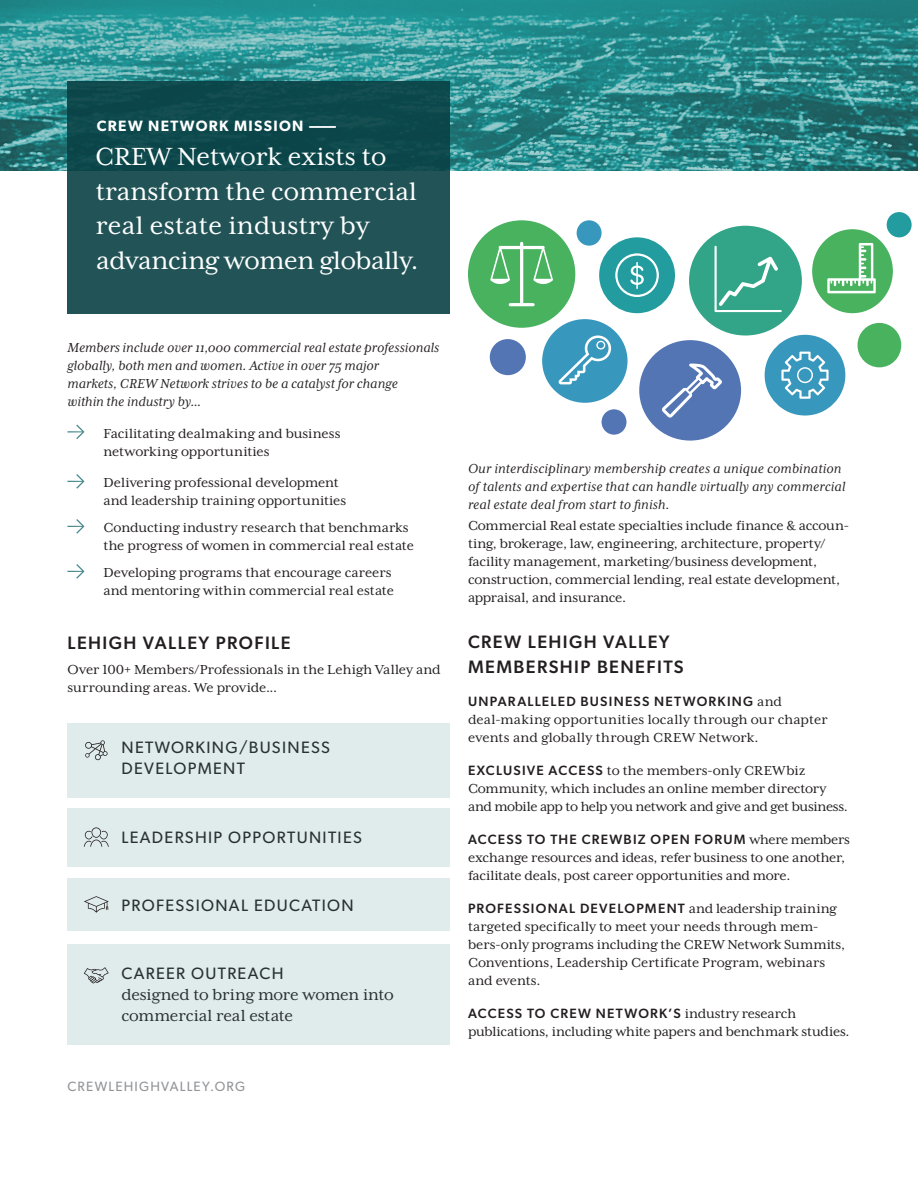
<style>
.page{position:relative;width:918px;height:1188px;background:#fff}
.page>*{position:absolute;margin:0;border:0;box-sizing:border-box;transform-origin:0 0}
.Pull_Quote_Body{font:28.5px/34.5px "Mrs Eaves XL Serif OT";color:#fff}
.Callout_Body{font:500 18px/25.5px "Gibson";letter-spacing:.08em;color:#231f20}
.Callout_Body-2{font:18px/21px "Mrs Eaves XL Serif OT";letter-spacing:-.01em;color:#231f20}
.Callout_Body-3{font:16.5px/21px "Gibson";letter-spacing:.08em;color:#231f20}
.Callout_Body-4{font:15px/18px "Mrs Eaves XL Serif OT";letter-spacing:-.005em;color:#231f20}
.Callout_Body-5{font:italic 15px/18px "Mrs Eaves XL Serif OT";letter-spacing:.01em;color:#231f20}
.Callout_Body-6{font:15px/18px "Mrs Eaves XL Serif OT";letter-spacing:.015em;color:#231f20}
.Pull_Quote_Body-2{font:600 15px "Gibson";letter-spacing:.09em;color:#fff}
.Callout_Body-7{font:500 13.5px "Gibson";letter-spacing:.09em;color:#231f20}
.Callout_Body-8{font:13.5px "Gibson";letter-spacing:.09em;color:#939598}
.s1{font-family:"Mrs Eaves XL Serif OT";font-weight:400;font-size:15px}
.s2{font-family:"Gibson";font-weight:500;font-size:13.5px}
</style>
<div class="page">
<svg style="left:68px;top:425px;width:17px;height:14px"></svg>
<svg style="left:68px;top:474px;width:17px;height:15px"></svg>
<svg style="left:68px;top:519px;width:17px;height:15px"></svg>
<svg style="left:68px;top:564px;width:17px;height:15px"></svg>
<div style="left:68px;top:723px;width:382px;height:74px;background:#e0ebeb"></div>
<div style="left:68px;top:808px;width:382px;height:58px;background:#e0ebeb"></div>
<div style="left:68px;top:878px;width:382px;height:53px;background:#e0ebeb"></div>
<div style="left:68px;top:944px;width:382px;height:101px;background:#e0ebeb"></div>
<img style="left:0;top:0;width:918px;height:171px">
<div style="left:68px;top:81px;width:382px;height:232px;background:linear-gradient(to bottom,#0c484b,#28585a)"></div>
<svg style="left:84px;top:827px;width:25px;height:20px"></svg>
<svg style="left:84px;top:896px;width:25px;height:17px"></svg>
<svg style="left:84px;top:967px;width:25px;height:16px"></svg>
<svg style="left:85px;top:740px;width:23px;height:20px"></svg>
<svg style="left:468px;top:220px;width:425px;height:221px"></svg>
<div style="left:490px;top:339px;width:36px;height:36px;background:#5375b4;border-radius:50%"></div>
<div style="left:602px;top:409px;width:25px;height:26px;background:#5375b4;border-radius:50%"></div>
<div style="left:887px;top:212px;width:25px;height:25px;background:#229c9f;border-radius:50%"></div>
<div style="left:577px;top:220px;width:25px;height:26px;background:#3897bc;border-radius:50%"></div>
<div style="left:858px;top:323px;width:43px;height:44px;background:#48b25e;border-radius:50%"></div>
<p class="Pull_Quote_Body-2" style="left:97px;top:117px;width:241px">CREW NETWORK MISSION —</p>
<p class="Pull_Quote_Body" style="left:95px;top:140px;width:325px">CREW Network exists to transform the commercial real estate industry by advancing women globally.</p>
<p class="Callout_Body-5" style="left:68px;top:339px;width:373px">Members include over 11,000 commercial real estate professionals globally, both men and women. Active in over 75 major<br>markets, CREW Network strives to be a catalyst for change<br>within the industry by...</p>
<p class="Callout_Body-4" style="left:104px;top:424px;width:238px">Facilitating dealmaking and business networking opportunities</p>
<p class="Callout_Body-4" style="left:103px;top:474px;width:244px">Delivering professional development and leadership training opportunities</p>
<p class="Callout_Body-4" style="left:104px;top:519px;width:312px">Conducting industry research that benchmarks the progress of women in commercial real estate</p>
<p class="Callout_Body-4" style="left:104px;top:564px;width:292px">Developing programs that encourage careers and mentoring within commercial real estate</p>
<p class="Callout_Body" style="left:68px;top:630px;width:225px">LEHIGH VALLEY PROFILE</p>
<p class="Callout_Body-4" style="left:68px;top:661px;width:375px">Over 100+ Members/Professionals in the Lehigh Valley and surrounding areas. We provide...</p>
<p class="Callout_Body-3" style="left:122px;top:737px;width:210px">NETWORKING/BUSINESS<br>DEVELOPMENT</p>
<p class="Callout_Body-3" style="left:122px;top:826px;width:242px">LEADERSHIP OPPORTUNITIES</p>
<p class="Callout_Body-3" style="left:122px;top:895px;width:234px">PROFESSIONAL EDUCATION</p>
<p class="Callout_Body-3" style="left:122px;top:963px;width:163px">CAREER OUTREACH</p>
<p class="Callout_Body-2" style="left:122px;top:984px;width:274px">designed to bring more women into commercial real estate</p>
<p class="Callout_Body-8" style="left:68px;top:1078px;width:179px">CREWLEHIGHVALLEY.ORG</p>
<p class="Callout_Body-5" style="left:468px;top:459px;width:379px">Our interdisciplinary membership creates a unique combination of talents and expertise that can handle virtually any commercial real estate deal from start to finish.</p>
<p class="Callout_Body-4" style="left:468px;top:516px;width:383px">Commercial Real estate specialties include finance &amp; accoun&shy;ting, brokerage, law, engineering, architecture, property/ facility management, marketing/business development, construction, commercial lending, real estate development, appraisal, and insurance.</p>
<p class="Callout_Body" style="left:468px;top:628px;width:217px">CREW LEHIGH VALLEY<br>MEMBERSHIP BENEFITS</p>
<p class="Callout_Body-7" style="left:468px;top:693px;width:316px">UNPARALLELED BUSINESS NETWORKING <span class="s1">and</span></p>
<p class="Callout_Body-6" style="left:468px;top:711px;width:361px">deal-making opportunities locally through our chapter events and globally through CREW Network.</p>
<p class="Callout_Body-4" style="left:468px;top:762px;width:382px"><span class="s2">EXCLUSIVE ACCESS</span> to the members-only CREWbiz<br>Community, which includes an online member directory and mobile app to help you network and give and get business.</p>
<p class="Callout_Body-7" style="left:468px;top:831px;width:383px">ACCESS TO THE CREWBIZ OPEN FORUM <span class="s1">where members</span></p>
<p class="Callout_Body-4" style="left:468px;top:849px;width:379px">exchange resources and ideas, refer business to one another, facilitate deals, post career opportunities and more.</p>
<p class="Callout_Body-7" style="left:468px;top:900px;width:370px">PROFESSIONAL DEVELOPMENT <span class="s1">and leadership training</span></p>
<p class="Callout_Body-4" style="left:468px;top:918px;width:379px">targeted specifically to meet your needs through mem&shy;bers-only programs including the CREW Network Summits, Conventions, Leadership Certificate Program, webinars and events.</p>
<p class="Callout_Body-7" style="left:468px;top:1005px;width:330px">ACCESS TO CREW NETWORK’S <span class="s1">industry research</span></p>
<p class="Callout_Body-4" style="left:468px;top:1023px;width:383px">publications, including white papers and benchmark studies.</p>
</div>
